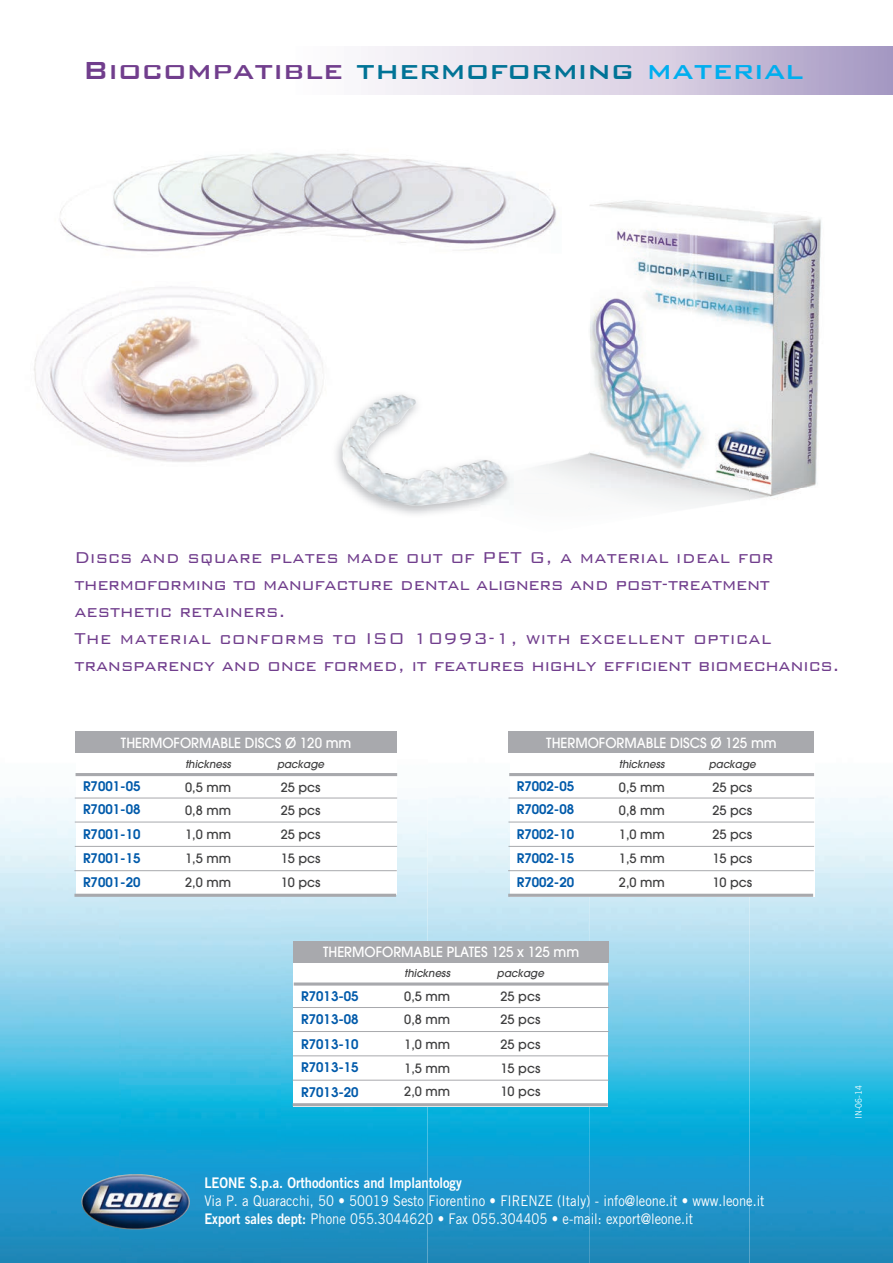
<style>
.page{position:relative;width:893px;height:1263px;background:#fff}
.page>*{position:absolute;margin:0;border:0;box-sizing:border-box;transform-origin:0 0}
.t1{font:500 33px "Bank Gothic";color:#713e8d}
.t2{font:300 21px/27px "Bank Gothic";letter-spacing:-.01em;color:#713e8d;scale:.92 1}
.t3{font:14.7px/18px "Trade Gothic";color:#fff;scale:.88 1}
.t4{font:14.7px "Trade Gothic Bold Two";color:#fff;scale:.88 1}
.t5{font:500 13.95px "Avant Garde";color:#fff;scale:.95 1}
.t6{font:600 13.2px/24.2px "Avant Garde";color:#015aaa}
.t7{font:500 12.75px "Avant Garde";color:#3e3e3f}
.t8{font:italic 500 10.8px "Avant Garde";color:#3e3e3f;scale:.95 1}
.t9{font:9px "Trade Gothic";color:#fff;scale:.88 1}
.s1{color:#007396}
.s2{color:#00aeef}
.s3{font-family:"Trade Gothic Bold Two"}
</style>
<div class="page">
<img style="left:428px;top:731px;width:465px;height:532px">
<img style="left:750px;top:897px;width:1px;height:366px">
<img style="left:588px;top:897px;width:1px;height:366px">
<img style="left:281px;top:773px;width:147px;height:490px">
<img style="left:119px;top:897px;width:162px;height:366px">
<img style="left:0;top:773px;width:119px;height:490px">
<img style="left:549px;top:200px;width:273px;height:307px">
<img style="left:588px;top:200px;width:1px;height:307px">
<div style="left:510px;top:733px;width:304px;height:163px;background:#fff"></div>
<hr style="left:508px;top:822px;width:306px;height:1px;background:#a8a9ad">
<hr style="left:508px;top:798px;width:306px;height:1px;background:#a8a9ad">
<hr style="left:508px;top:846px;width:306px;height:1px;background:#a8a9ad">
<hr style="left:508px;top:870px;width:306px;height:1px;background:#a8a9ad">
<hr style="left:508px;top:894px;width:305px;height:3px;background:#a8a9ad">
<hr style="left:509px;top:773px;width:305px;height:3px;background:#a8a9ad">
<div style="left:509px;top:731px;width:305px;height:22px;background:#a8a9ad"></div>
<div style="left:293px;top:943px;width:315px;height:163px;background:#fff"></div>
<hr style="left:293px;top:1031px;width:316px;height:1px;background:#a8a9ad">
<hr style="left:293px;top:1007px;width:316px;height:1px;background:#a8a9ad">
<hr style="left:293px;top:1055px;width:316px;height:1px;background:#a8a9ad">
<hr style="left:293px;top:1080px;width:315px;height:1px;background:#a8a9ad">
<hr style="left:293px;top:1103px;width:315px;height:3px;background:#a8a9ad">
<hr style="left:294px;top:982px;width:315px;height:3px;background:#a8a9ad">
<div style="left:293px;top:941px;width:315px;height:22px;background:#a8a9ad"></div>
<div style="left:76px;top:731px;width:321px;height:164px;background:#fff"></div>
<hr style="left:75px;top:822px;width:322px;height:1px;background:#a8a9ad">
<hr style="left:75px;top:798px;width:322px;height:1px;background:#a8a9ad">
<hr style="left:75px;top:846px;width:322px;height:1px;background:#a8a9ad">
<hr style="left:74px;top:870px;width:323px;height:1px;background:#a8a9ad">
<hr style="left:74px;top:894px;width:322px;height:3px;background:#a8a9ad">
<hr style="left:76px;top:773px;width:321px;height:3px;background:#a8a9ad">
<div style="left:75px;top:731px;width:322px;height:22px;background:#a8a9ad"></div>
<img style="left:59px;top:152px;width:503px;height:106px">
<img style="left:119px;top:286px;width:204px;height:176px">
<img style="left:34px;top:298px;width:85px;height:154px">
<img style="left:59px;top:246px;width:290px;height:12px">
<img style="left:337px;top:394px;width:176px;height:123px">
<img style="left:427px;top:394px;width:1px;height:123px">
<img style="left:336px;top:394px;width:13px;height:73px">
<img style="left:382px;top:394px;width:19px;height:5px">
<img style="left:81px;top:1174px;width:110px;height:56px">
<h1 class="t1" style="left:82px;top:45px;width:722px">Biocompatible <span class="s1">thermoforming</span> <span class="s2">material</span></h1>
<p class="t2" style="left:74px;top:541px;width:833px">Discs and square plates made out of PET G, a material ideal for thermoforming to manufacture dental aligners and post-treatment aesthetic retainers.<br>The material conforms to ISO 10993-1, with excellent optical transparency and once formed, it features highly efficient biomechanics.</p>
<p class="t5" style="left:121px;top:734px;width:244px">THERMOFORMABLE DISCS Ø 120 mm</p>
<p class="t7" style="left:185px;top:779px;width:48px">0,5 mm</p>
<p class="t7" style="left:281px;top:779px;width:41px">25 pcs</p>
<p class="t7" style="left:185px;top:802px;width:48px">0,8 mm</p>
<p class="t7" style="left:281px;top:802px;width:41px">25 pcs</p>
<p class="t7" style="left:185px;top:827px;width:48px">1,0 mm</p>
<p class="t7" style="left:281px;top:827px;width:41px">25 pcs</p>
<p class="t7" style="left:185px;top:851px;width:48px">1,5 mm</p>
<p class="t7" style="left:281px;top:851px;width:41px">15 pcs</p>
<p class="t7" style="left:185px;top:874px;width:48px">2,0 mm</p>
<p class="t7" style="left:281px;top:874px;width:41px">10 pcs</p>
<p class="t8" style="left:185px;top:757px;width:49px">thickness</p>
<p class="t8" style="left:277px;top:757px;width:51px">package</p>
<p class="t6" style="left:83px;top:775px;width:59px;line-height:23px">R7001-05<br>R7001-08</p>
<p class="t6" style="left:83px;top:822px;width:59px;text-align:justify">R7001-10<br>R7001-15<br>R7001-20</p>
<p class="t5" style="left:546px;top:734px;width:244px">THERMOFORMABLE DISCS Ø 125 mm</p>
<p class="t7" style="left:619px;top:779px;width:48px">0,5 mm</p>
<p class="t7" style="left:712px;top:779px;width:41px">25 pcs</p>
<p class="t7" style="left:619px;top:802px;width:48px">0,8 mm</p>
<p class="t7" style="left:712px;top:802px;width:41px">25 pcs</p>
<p class="t7" style="left:619px;top:827px;width:48px">1,0 mm</p>
<p class="t7" style="left:712px;top:827px;width:41px">25 pcs</p>
<p class="t7" style="left:619px;top:851px;width:48px">1,5 mm</p>
<p class="t7" style="left:712px;top:851px;width:41px">15 pcs</p>
<p class="t7" style="left:619px;top:874px;width:48px">2,0 mm</p>
<p class="t7" style="left:712px;top:874px;width:41px">10 pcs</p>
<p class="t8" style="left:619px;top:757px;width:49px">thickness</p>
<p class="t8" style="left:709px;top:757px;width:51px">package</p>
<p class="t6" style="left:517px;top:775px;width:59px;line-height:23px">R7002-05<br>R7002-08</p>
<p class="t6" style="left:517px;top:822px;width:59px;text-align:justify">R7002-10<br>R7002-15<br>R7002-20</p>
<p class="t5" style="left:323px;top:944px;width:271px">THERMOFORMABLE PLATES 125 x 125 mm</p>
<p class="t7" style="left:404px;top:989px;width:48px">0,5 mm</p>
<p class="t7" style="left:501px;top:989px;width:41px">25 pcs</p>
<p class="t7" style="left:404px;top:1011px;width:48px">0,8 mm</p>
<p class="t7" style="left:501px;top:1011px;width:41px">25 pcs</p>
<p class="t7" style="left:404px;top:1036px;width:48px">1,0 mm</p>
<p class="t7" style="left:501px;top:1036px;width:41px">25 pcs</p>
<p class="t7" style="left:404px;top:1060px;width:48px">1,5 mm</p>
<p class="t7" style="left:501px;top:1060px;width:41px">15 pcs</p>
<p class="t7" style="left:404px;top:1084px;width:48px">2,0 mm</p>
<p class="t7" style="left:501px;top:1084px;width:41px">10 pcs</p>
<p class="t8" style="left:405px;top:966px;width:49px">thickness</p>
<p class="t8" style="left:497px;top:966px;width:51px">package</p>
<p class="t6" style="left:301px;top:984px;width:59px;line-height:23px">R7013-05<br>R7013-08</p>
<p class="t6" style="left:301px;top:1031px;width:59px;text-align:justify">R7013-10<br>R7013-15<br>R7013-20</p>
<p class="t4" style="left:204px;top:1173px;width:294px">LEONE S.p.a. Orthodontics and Implantology</p>
<p class="t3" style="left:204px;top:1191px;width:638px">Via P. a Quaracchi, 50 • 50019 Sesto Fiorentino • FIRENZE (Italy) - info@leone.it • www.leone.it<br><span class="s3">Export sales dept:</span> Phone 055.3044620 • Fax 055.304405 • e-mail: export@leone.it</p>
<p class="t9" style="left:853px;top:1118px;width:39px;rotate:-90deg">IN-06-14</p>
</div>
